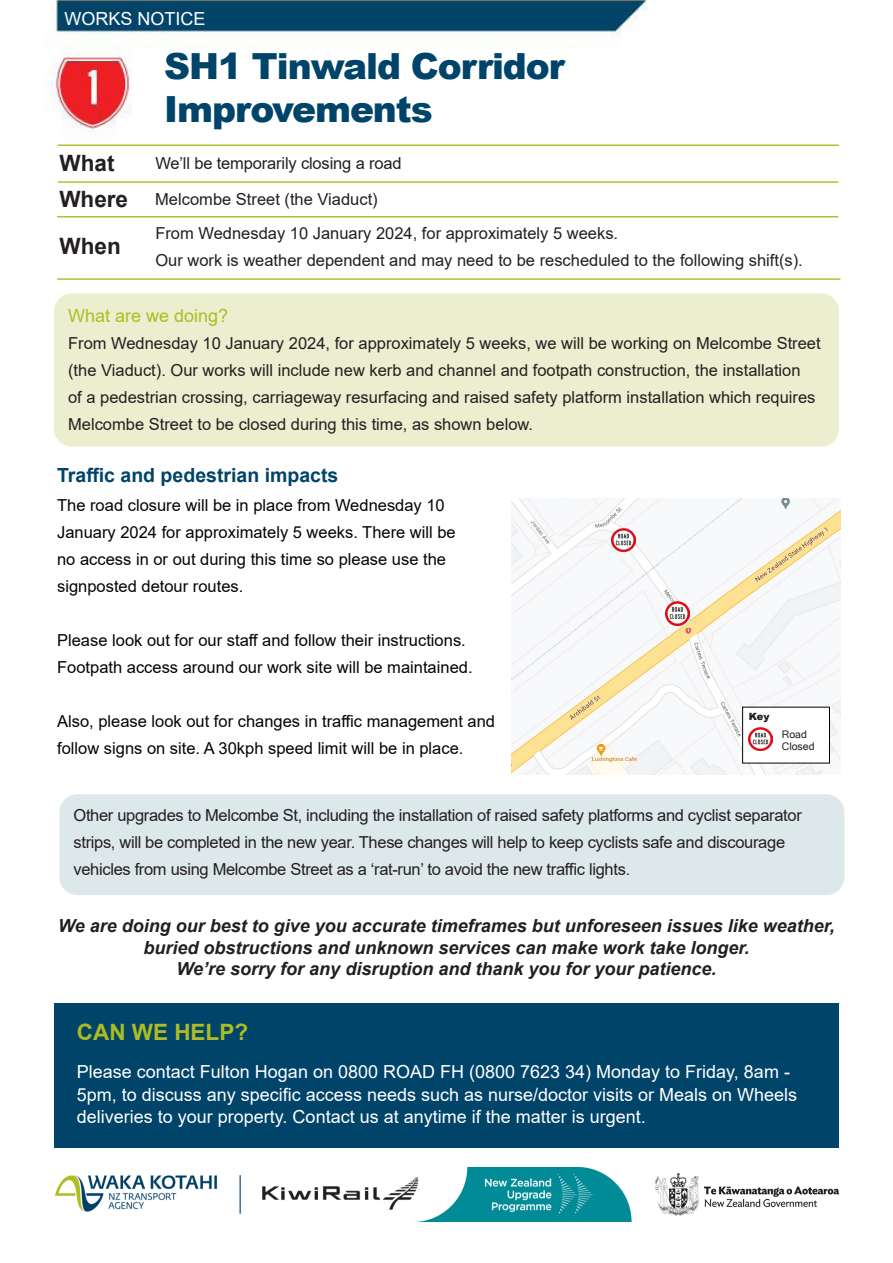
<style>
.page{position:relative;width:893px;height:1263px;background:#fff}
.page>*{position:absolute;margin:0;border:0;box-sizing:border-box;transform-origin:0 0}
.NEWSLETTER_TITLE{font:900 36px/43.2px "Arial";letter-spacing:-.03em;color:#00446a}
.t1{font:700 22.5px "Arial";color:#231f20}
.t2{font:700 22.5px "Arial";color:#aebc21}
.t3{font:700 19.5px "Arial";color:#00446a}
.t4{font:18px/22.5px "Arial";color:#fff}
.t5{font:italic 700 18px/21.6px "Arial";color:#231f20;text-align:center}
.t6{font:18px "Arial";color:#aebc21}
.t7{font:16.5px/27px "Arial";color:#231f20}
.t8{font:16.5px/27px "Arial";color:#040503}
.t9{font:16.5px/27px "Arial";letter-spacing:-.02em;color:#231f20}
.t10{font:10.5px/12.6px "Microsoft Sans Serif";color:#231f20}
.t11{font:900 9.9px "Arial";color:#231f20}
</style>
<div class="page">
<img style="left:512px;top:499px;width:328px;height:276px">
<div style="left:54px;top:293px;width:785px;height:154px;background:#ebeecf;border-radius:18px"></div>
<img style="left:49px;top:0;width:781px;height:146px">
<div style="left:132px;top:48px;width:681px;height:101px;background:#fff"></div>
<div style="left:676px;top:0;width:217px;height:77px;background:#fff"></div>
<div style="left:65px;top:11px;width:126px;height:15px;background:#00446a"></div>
<div style="left:54px;top:1003px;width:784px;height:145px;background:#00446a"></div>
<hr style="left:58px;top:145px;width:781px;height:1px;background:#aebc21">
<hr style="left:58px;top:181px;width:780px;height:2px;background:#aebc21">
<hr style="left:57px;top:278px;width:783px;height:2px;background:#aebc21">
<hr style="left:57px;top:216px;width:781px;height:1px;background:#aebc21">
<img style="left:656px;top:1173px;width:182px;height:42px">
<img style="left:55px;top:1167px;width:577px;height:55px">
<div style="left:742px;top:707px;width:88px;height:56px;background:#fff;border:1px solid #000007"></div>
<img style="left:665px;top:601px;width:24px;height:24px">
<img style="left:611px;top:528px;width:24px;height:24px">
<img style="left:749px;top:727px;width:23px;height:24px">
<div style="left:59px;top:794px;width:785px;height:101px;background:#dde8ea;border-radius:18px"></div>
<p class="t4" style="left:65px;top:7px;width:143px">WORKS NOTICE</p>
<p class="t1" style="left:60px;top:148px;width:56px">What</p>
<p class="NEWSLETTER_TITLE" style="left:164px;top:44px;width:402px">SH1 Tinwald Corridor<br>Improvements</p>
<p class="t7" style="left:155px;top:149px;width:248px">We’ll be temporarily closing a road</p>
<p class="t1" style="left:59px;top:184px;width:70px">Where</p>
<p class="t7" style="left:155px;top:186px;width:224px">Melcombe Street (the Viaduct)</p>
<p class="t1" style="left:60px;top:231px;width:63px">When</p>
<p class="t7" style="left:155px;top:219px;width:464px">From Wednesday 10 January 2024, for approximately 5 weeks.</p>
<p class="t7" style="left:155px;top:246px;width:649px">Our work is weather dependent and may need to be rescheduled to the following shift(s).</p>
<p class="t6" style="left:68px;top:303px;width:162px">What are we doing?</p>
<p class="t7" style="left:68px;top:329px;width:754px">From Wednesday 10 January 2024, for approximately 5 weeks, we will be working on Melcombe Street (the Viaduct). Our works will include new kerb and channel and footpath construction, the installation<br>of a pedestrian crossing, carriageway resurfacing and raised safety platform installation which requires Melcombe Street to be closed during this time, as shown below.</p>
<p class="t3" style="left:57px;top:461px;width:283px">Traffic and pedestrian impacts</p>
<p class="t8" style="left:57px;top:491px;width:400px">The road closure will be in place from Wednesday 10<br>January 2024 for approximately 5 weeks. There will be no access in or out during this time so please use the signposted detour routes.</p>
<p class="t8" style="left:57px;top:626px;width:417px">Please look out for our staff and follow their instructions.<br>Footpath access around our work site will be maintained.</p>
<p class="t8" style="left:57px;top:707px;width:439px">Also, please look out for changes in traffic management and follow signs on site. A 30kph speed limit will be in place.</p>
<p class="t11" style="left:749px;top:709px;width:22px">Key</p>
<p class="t10" style="left:782px;top:727px;width:34px">Road<br>Closed</p>
<p class="t9" style="left:73px;top:802px;width:730px">Other upgrades to Melcombe St, including the installation of raised safety platforms and cyclist separator strips, will be completed in the new year. These changes will help to keep cyclists safe and discourage vehicles from using Melcombe Street as a ‘rat-run’ to avoid the new traffic lights.</p>
<p class="t5" style="left:58px;top:915px;width:778px">We are doing our best to give you accurate timeframes but unforeseen issues like weather, buried obstructions and unknown services can make work take longer.</p>
<p class="t5" style="left:177px;top:959px;width:541px">We’re sorry for any disruption and thank you for your patience.</p>
<p class="t2" style="left:77px;top:1017px;width:173px">CAN WE HELP?</p>
<p class="t4" style="left:77px;top:1061px;width:722px">Please contact Fulton Hogan on 0800 ROAD FH (0800 7623 34) Monday to Friday, 8am -<br>5pm, to discuss any specific access needs such as nurse/doctor visits or Meals on Wheels deliveries to your property. Contact us at anytime if the matter is urgent.</p>
</div>
